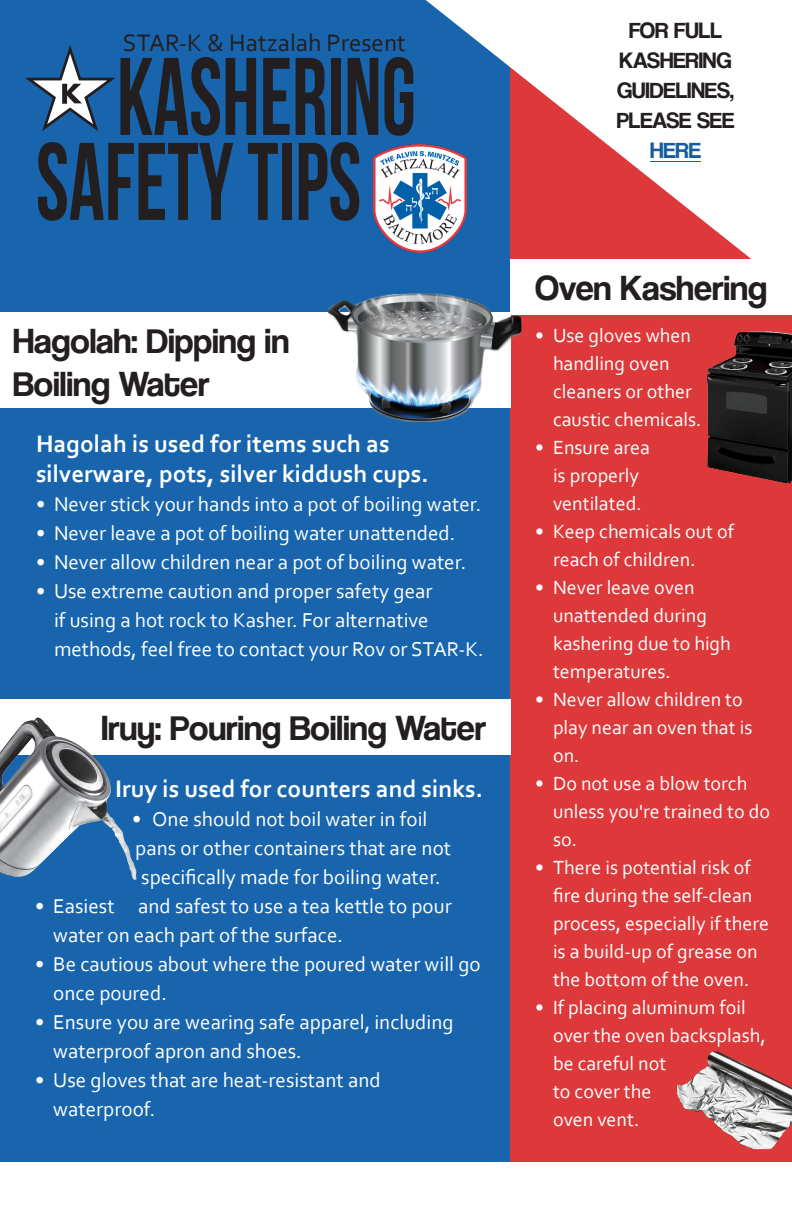
<style>
.page{position:relative;width:792px;height:1224px;background:#1865ad}
.page>*{position:absolute;margin:0;border:0;box-sizing:border-box;transform-origin:0 0}
.t1{font:110px "Bebas Neue";color:#231f20;scale:.8 1}
.t2{font:36px/43.2px "Coolvetica Rg";color:#231f20}
.t3{font:700 25px/30px "Corbel";color:#fff}
.t4{font:25px "Corbel";color:#231f20}
.t5{font:23px/30px "Coolvetica Rg";color:#231f20}
.t6{font:23px "Coolvetica Rg";color:#175d9e}
.t7{font:21px/29px "Corbel";color:#fff}
.t8{font:20px/28px "Corbel";color:#fff}
</style>
<div class="page">
<div style="left:510px;top:0;width:282px;height:1224px;background:#dd393b"></div>
<svg style="left:426px;top:0;width:366px;height:260px;fill:#fff"></svg>
<div style="left:0;top:313px;width:510px;height:95px;background:#fff"></div>
<div style="left:0;top:699px;width:510px;height:56px;background:#fff"></div>
<div style="left:510px;top:260px;width:282px;height:55px;background:#fff"></div>
<img style="left:676px;top:1052px;width:116px;height:97px">
<img style="left:328px;top:293px;width:194px;height:129px">
<div style="left:0;top:1162px;width:792px;height:62px;background:#fff"></div>
<hr style="left:650px;top:161px;width:51px;height:1px;background:#175d9e">
<svg style="left:25px;top:45px;width:91px;height:86px"></svg>
<img style="left:373px;top:144px;width:94px;height:108px">
<img style="left:706px;top:331px;width:57px;height:137px">
<img style="left:0;top:717px;width:137px;height:164px">
<p class="t4" style="left:123px;top:27px;width:284px">STAR-K &amp; Hatzalah Present</p>
<p class="t1" style="left:117px;top:37px;width:375px">KASHERING</p>
<p class="t1" style="left:36px;top:122px;width:408px">SAFETY TIPS</p>
<p class="t2" style="left:13px;top:319px;width:278px">Hagolah: Dipping in<br>Boiling Water</p>
<p class="t3" style="left:36px;top:428px;width:394px">Hagolah is used for items such as silverware, pots, silver kiddush cups.</p>
<p class="t7" style="left:36px;top:489px;width:447px">• Never stick your hands into a pot of boiling water.</p>
<p class="t7" style="left:36px;top:518px;width:421px">• Never leave a pot of boiling water unattended.</p>
<p class="t7" style="left:36px;top:547px;width:432px">• Never allow children near a pot of boiling water.</p>
<p class="t7" style="left:54px;top:576px;width:431px;text-indent:-18px">• Use extreme caution and proper safety gear<br>if using a hot rock to Kasher. For alternative methods, feel free to contact your Rov or STAR-K.</p>
<p class="t2" style="left:102px;top:706px;width:386px">Iruy: Pouring Boiling Water</p>
<p class="t3" style="left:115px;top:773px;width:369px">Iruy is used for counters and sinks.</p>
<p class="t7" style="left:132px;top:804px;width:320px">• One should not boil water in foil pans or other containers that are not specifically made for boiling water.</p>
<p class="t7" style="left:53px;top:891px;width:400px;text-indent:-18px">• Easiest and safest to use a tea kettle to pour water on each part of the surface.</p>
<p class="t7" style="left:53px;top:949px;width:429px;text-indent:-18px">• Be cautious about where the poured water will go once poured.</p>
<p class="t7" style="left:53px;top:1007px;width:402px;text-indent:-18px">• Ensure you are wearing safe apparel, including waterproof apron and shoes.</p>
<p class="t7" style="left:53px;top:1065px;width:329px;text-indent:-18px">• Use gloves that are heat-resistant and waterproof.</p>
<p class="t5" style="left:629px;top:16px;width:94px">FOR FULL</p>
<p class="t5" style="left:617px;top:46px;width:118px">KASHERING<br>GUIDELINES,</p>
<p class="t5" style="left:617px;top:106px;width:119px">PLEASE SEE</p>
<p class="t6" style="left:650px;top:137px;width:52px">HERE</p>
<p class="t2" style="left:535px;top:266px;width:233px">Oven Kashering</p>
<p class="t8" style="left:553px;top:321px;width:150px;text-indent:-18px">• Use gloves when handling oven cleaners or other caustic chemicals.</p>
<p class="t8" style="left:535px;top:433px;width:116px;text-align:center">• Ensure area is properly ventilated.</p>
<p class="t8" style="left:553px;top:517px;width:183px;text-indent:-18px">• Keep chemicals out of reach of children.</p>
<p class="t8" style="left:553px;top:573px;width:179px;text-indent:-18px">• Never leave oven unattended during kashering due to high temperatures.</p>
<p class="t8" style="left:553px;top:685px;width:201px;text-indent:-18px">• Never allow children to play near an oven that is on.</p>
<p class="t8" style="left:553px;top:769px;width:219px;text-indent:-18px">• Do not use a blow torch unless you're trained to do so.</p>
<p class="t8" style="left:553px;top:853px;width:218px;text-indent:-18px">• There is potential risk of fire during the self-clean process, especially if there is a build-up of grease on the bottom of the oven.</p>
<p class="t8" style="left:553px;top:993px;width:214px;text-indent:-18px">• If placing aluminum foil over the oven backsplash, be careful not<br>to cover the<br>oven vent.</p>
</div>
